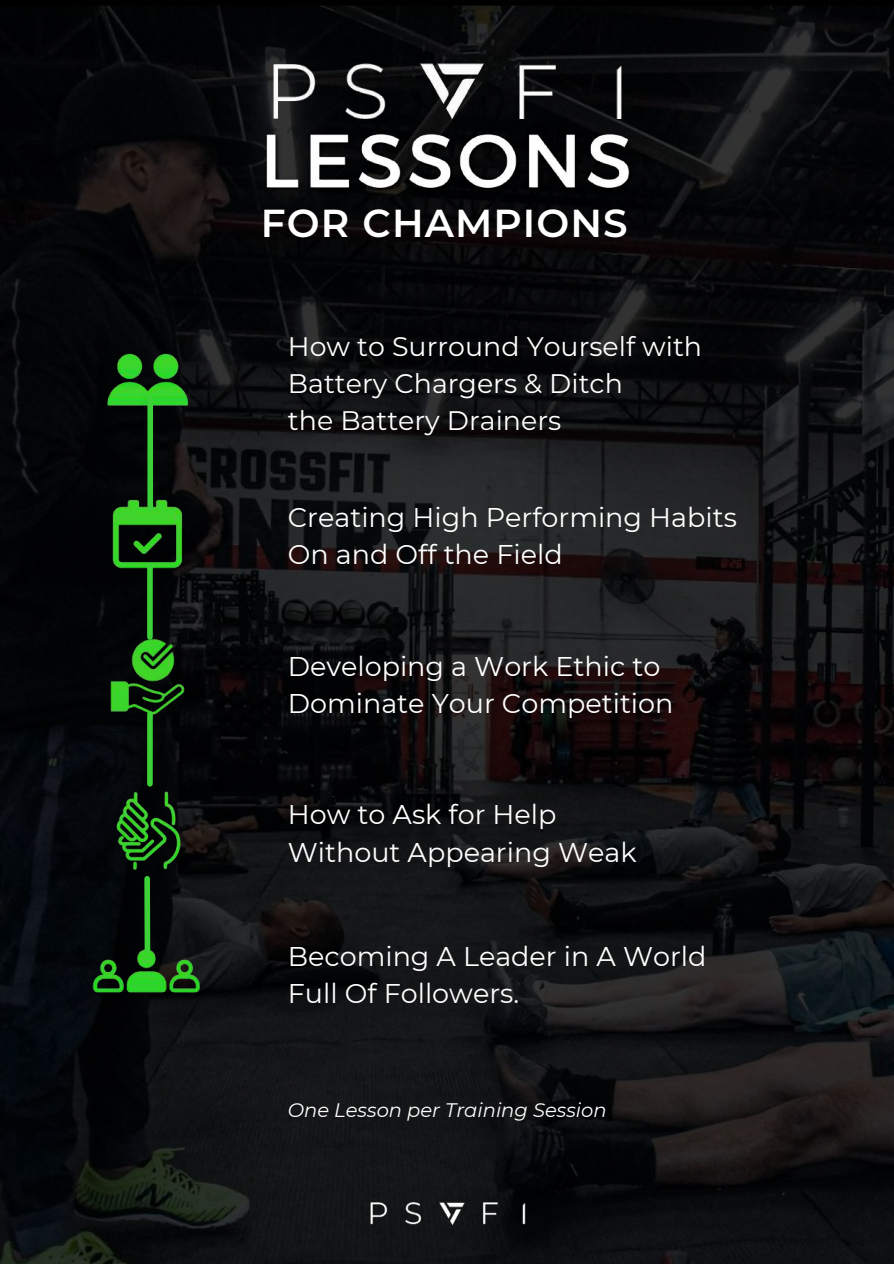
<style>
.page{position:relative;width:894px;height:1264px;background:#fff}
.page>*{position:absolute;margin:0;border:0;box-sizing:border-box;transform-origin:0 0}
.t1{font:600 39px "Montserrat";letter-spacing:.03em;color:#fff}
.t2{font:27px/37.2px "Montserrat";color:#fff}
.t3{font:26.85px/36.9px "Montserrat";color:#fff}
.t4{font:italic 19.5px "Montserrat";color:#fff}
</style>
<div class="page">
<img style="left:0;top:0;width:893px;height:1263px">
<img style="left:368px;top:1191px;width:158px;height:44px">
<img style="left:105px;top:348px;width:84px;height:60px">
<img style="left:102px;top:494px;width:90px;height:80px">
<img style="left:107px;top:622px;width:80px;height:107px">
<img style="left:111px;top:784px;width:72px;height:87px">
<img style="left:89px;top:947px;width:115px;height:47px">
<div style="left:144px;top:878px;width:6px;height:72px;background:#3bd137"></div>
<div style="left:147px;top:714px;width:6px;height:69px;background:#3bd137"></div>
<div style="left:147px;top:567px;width:6px;height:70px;background:#3bd137"></div>
<div style="left:147px;top:398px;width:6px;height:111px;background:#3bd137"></div>
<img style="left:212px;top:127px;width:474px;height:84px">
<img style="left:122px;top:0;width:658px;height:118px">
<h1 class="t1" style="left:261px;top:195px;width:368px">FOR CHAMPIONS</h1>
<p class="t3" style="left:288px;top:327px;width:415px">How to Surround Yourself with<br>Battery Chargers &amp; Ditch<br>the Battery Drainers</p>
<p class="t2" style="left:288px;top:498px;width:450px">Creating High Performing Habits<br>On and Off the Field</p>
<p class="t2" style="left:288px;top:647px;width:387px">Developing a Work Ethic to<br>Dominate Your Competition</p>
<p class="t2" style="left:288px;top:796px;width:350px">How to Ask for Help<br>Without Appearing Weak</p>
<p class="t2" style="left:288px;top:937px;width:420px">Becoming A Leader in A World<br>Full Of Followers.</p>
<p class="t4" style="left:288px;top:1098px;width:320px">One Lesson per Training Session</p>
</div>
